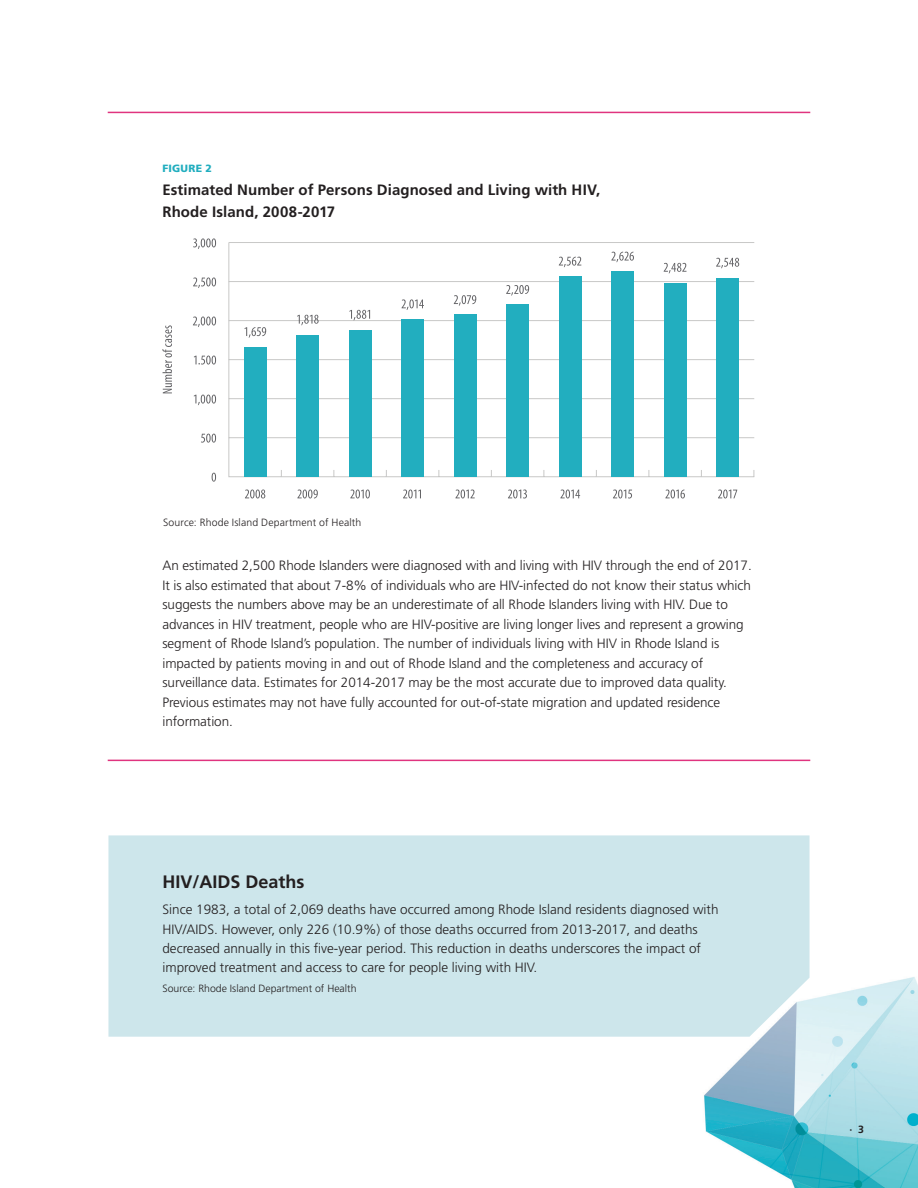
<style>
.page{position:relative;width:918px;height:1188px;background:#fff}
.page>*{position:absolute;margin:0;border:0;box-sizing:border-box;transform-origin:0 0}
.t1{font:700 18px "Frutiger LT Std";color:#231f20}
.t2{font:700 15px/22.5px "Frutiger LT Std";letter-spacing:.005em;color:#231f20}
.t3{font:300 13.5px/19.5px "Frutiger LT Std";letter-spacing:-.005em;color:#231f20}
.t4{font:300 10.5px "Frutiger LT Std";color:#231f20}
.t5{font:900 10.5px "Frutiger LT Std";letter-spacing:.025em;color:#22aebf}
.t6{font:700 10.5px "Frutiger LT Std";color:#231f20}
</style>
<div class="page">
<img style="left:704px;top:977px;width:214px;height:211px">
<div style="left:108px;top:835px;width:702px;height:202px;background:#cde6eb"></div>
<hr style="left:108px;top:112px;width:702px;height:1px;background:#e0347f">
<hr style="left:108px;top:760px;width:702px;height:1px;background:#e0347f">
<svg style="left:228px;top:242px;width:527px;height:235px"></svg>
<div style="left:244px;top:347px;width:22px;height:130px;background:#22aebf"></div>
<div style="left:297px;top:335px;width:22px;height:142px;background:#22aebf"></div>
<div style="left:349px;top:330px;width:22px;height:147px;background:#22aebf"></div>
<div style="left:402px;top:320px;width:22px;height:157px;background:#22aebf"></div>
<div style="left:454px;top:314px;width:22px;height:163px;background:#22aebf"></div>
<div style="left:507px;top:304px;width:22px;height:173px;background:#22aebf"></div>
<div style="left:559px;top:277px;width:22px;height:200px;background:#22aebf"></div>
<div style="left:612px;top:272px;width:22px;height:205px;background:#22aebf"></div>
<div style="left:664px;top:283px;width:22px;height:194px;background:#22aebf"></div>
<div style="left:717px;top:278px;width:22px;height:199px;background:#22aebf"></div>
<svg style="left:245px;top:489px;width:20px;height:9px"></svg>
<svg style="left:244px;top:327px;width:22px;height:11px"></svg>
<svg style="left:193px;top:238px;width:23px;height:11px"></svg>
<svg style="left:193px;top:277px;width:23px;height:11px"></svg>
<svg style="left:193px;top:317px;width:23px;height:10px"></svg>
<svg style="left:194px;top:356px;width:22px;height:9px"></svg>
<svg style="left:194px;top:395px;width:22px;height:10px"></svg>
<svg style="left:201px;top:434px;width:15px;height:9px"></svg>
<svg style="left:212px;top:473px;width:4px;height:9px"></svg>
<svg style="left:297px;top:315px;width:22px;height:10px"></svg>
<svg style="left:349px;top:310px;width:21px;height:10px"></svg>
<svg style="left:402px;top:299px;width:22px;height:11px"></svg>
<svg style="left:454px;top:295px;width:22px;height:11px"></svg>
<svg style="left:506px;top:285px;width:23px;height:11px"></svg>
<svg style="left:559px;top:257px;width:22px;height:10px"></svg>
<svg style="left:611px;top:252px;width:23px;height:10px"></svg>
<svg style="left:664px;top:263px;width:22px;height:10px"></svg>
<svg style="left:716px;top:258px;width:23px;height:10px"></svg>
<svg style="left:297px;top:489px;width:21px;height:9px"></svg>
<svg style="left:350px;top:489px;width:19px;height:9px"></svg>
<svg style="left:403px;top:489px;width:18px;height:9px"></svg>
<svg style="left:455px;top:489px;width:20px;height:9px"></svg>
<svg style="left:508px;top:489px;width:19px;height:9px"></svg>
<svg style="left:560px;top:489px;width:20px;height:9px"></svg>
<svg style="left:613px;top:489px;width:19px;height:9px"></svg>
<svg style="left:665px;top:489px;width:20px;height:9px"></svg>
<svg style="left:718px;top:489px;width:19px;height:9px"></svg>
<svg style="left:162px;top:325px;width:10px;height:68px"></svg>
<p class="t5" style="left:162px;top:162px;width:51px">FIGURE 2</p>
<p class="t2" style="left:162px;top:178px;width:440px">Estimated Number of Persons Diagnosed and Living with HIV,<br>Rhode Island, 2008-2017</p>
<p class="t4" style="left:163px;top:516px;width:200px">Source: Rhode Island Department of Health</p>
<p class="t3" style="left:162px;top:556px;width:591px">An estimated 2,500 Rhode Islanders were diagnosed with and living with HIV through the end of 2017.<br>It is also estimated that about 7-8% of individuals who are HIV-infected do not know their status which suggests the numbers above may be an underestimate of all Rhode Islanders living with HIV. Due to advances in HIV treatment, people who are HIV-positive are living longer lives and represent a growing segment of Rhode Island’s population. The number of individuals living with HIV in Rhode Island is impacted by patients moving in and out of Rhode Island and the completeness and accuracy of surveillance data. Estimates for 2014-2017 may be the most accurate due to improved data quality.<br>Previous estimates may not have fully accounted for out-of-state migration and updated residence information.</p>
<h1 class="t1" style="left:162px;top:871px;width:144px">HIV/AIDS Deaths</h1>
<p class="t3" style="left:162px;top:900px;width:558px">Since 1983, a total of 2,069 deaths have occurred among Rhode Island residents diagnosed with HIV/AIDS. However, only 226 (10.9%) of those deaths occurred from 2013-2017, and deaths decreased annually in this five-year period. This reduction in deaths underscores the impact of improved treatment and access to care for people living with HIV.</p>
<p class="t4" style="left:162px;top:982px;width:196px">Source: Rhode Island Department of Health</p>
<p class="t6" style="left:849px;top:1123px;width:16px">∙ 3</p>
</div>
